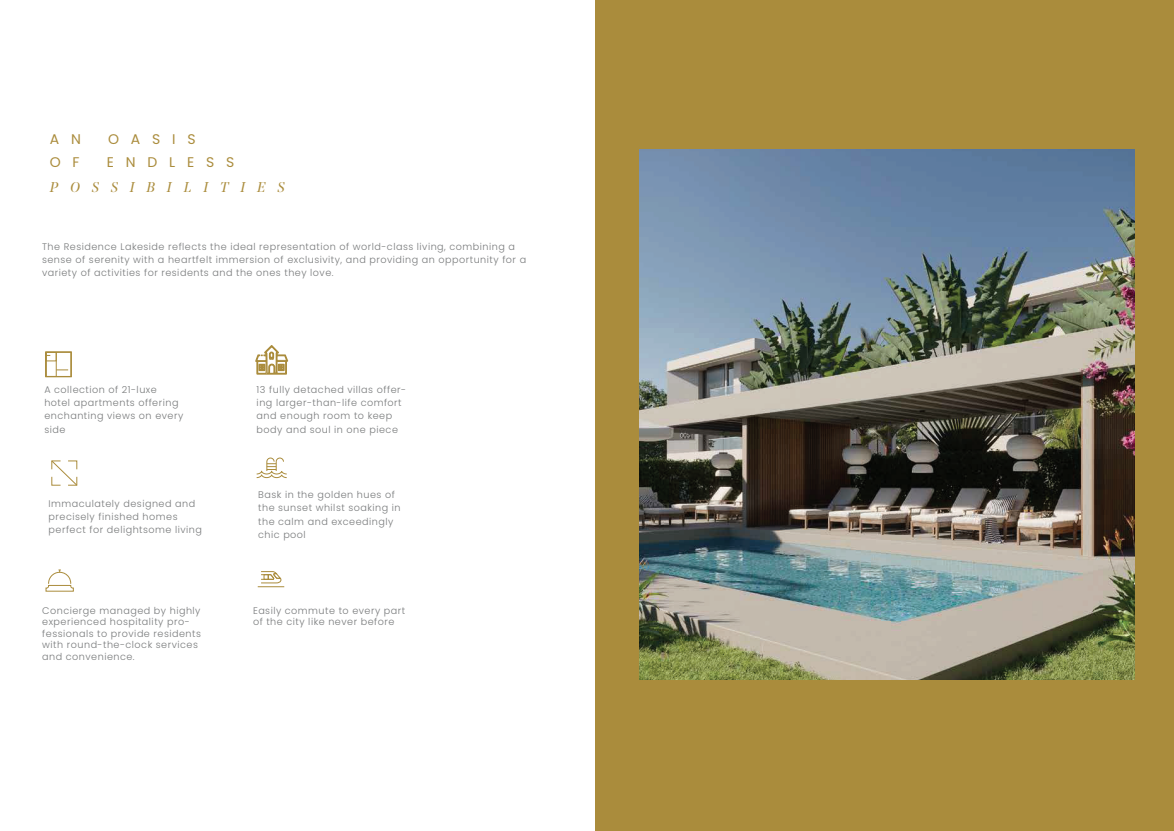
<style>
.page{position:relative;width:1174px;height:831px;background:#fff}
.page>*{position:absolute;margin:0;border:0;box-sizing:border-box;transform-origin:0 0}
.t1{font:14px "Poppins";letter-spacing:.84em;color:#aa8c3c}
.t2{font:italic 14px "Noe Display";letter-spacing:.86em;color:#aa8c3c}
.t3{font:300 9.62px/13.1px "Poppins";letter-spacing:.05em;color:#787a7b}
</style>
<div class="page">
<div style="left:596px;top:0;width:577px;height:830px;background:#aa8c3c"></div>
<img style="left:639px;top:149px;width:495px;height:530px">
<svg style="left:56px;top:369px;width:12px;height:1px"></svg>
<div style="left:46px;top:351px;width:25px;height:26px;border:1px solid #aa8c3c"></div>
<svg style="left:46px;top:569px;width:28px;height:22px"></svg>
<svg style="left:258px;top:571px;width:26px;height:16px"></svg>
<svg style="left:255px;top:345px;width:33px;height:29px"></svg>
<svg style="left:51px;top:460px;width:26px;height:25px"></svg>
<svg style="left:256px;top:457px;width:31px;height:21px"></svg>
<h1 class="t1" style="left:50px;top:131px;width:33px">A N</h1>
<h1 class="t1" style="left:108px;top:131px;width:89px">OASIS</h1>
<h1 class="t1" style="left:50px;top:153px;width:31px">O F</h1>
<h1 class="t1" style="left:107px;top:153px;width:129px">ENDLESS</h1>
<h1 class="t2" style="left:50px;top:178px;width:236px">POSSIBILITIES</h1>
<p class="t3" style="left:42px;top:240px;width:485px">The Residence Lakeside reflects the ideal representation of world-class living, combining a sense of serenity with a heartfelt immersion of exclusivity, and providing an opportunity for a variety of activities for residents and the ones they love.</p>
<p class="t3" style="left:44px;top:383px;width:140px">A collection of 21-luxe hotel apartments offering enchanting views on every side</p>
<p class="t3" style="left:256px;top:383px;width:151px">13 fully detached villas offer&shy;ing larger-than-life comfort and enough room to keep body and soul in one piece</p>
<p class="t3" style="left:49px;top:496px;width:155px">Immaculately designed and precisely finished homes perfect for delightsome living</p>
<p class="t3" style="left:258px;top:488px;width:144px">Bask in the golden hues of the sunset whilst soaking in the calm and exceedingly chic pool</p>
<p class="t3" style="left:42px;top:604px;width:160px;line-height:11.5px">Concierge managed by highly experienced hospitality pro&shy;fessionals to provide residents with round-the-clock services and convenience.</p>
<p class="t3" style="left:253px;top:604px;width:154px;line-height:11.5px">Easily commute to every part of the city like never before</p>
</div>
